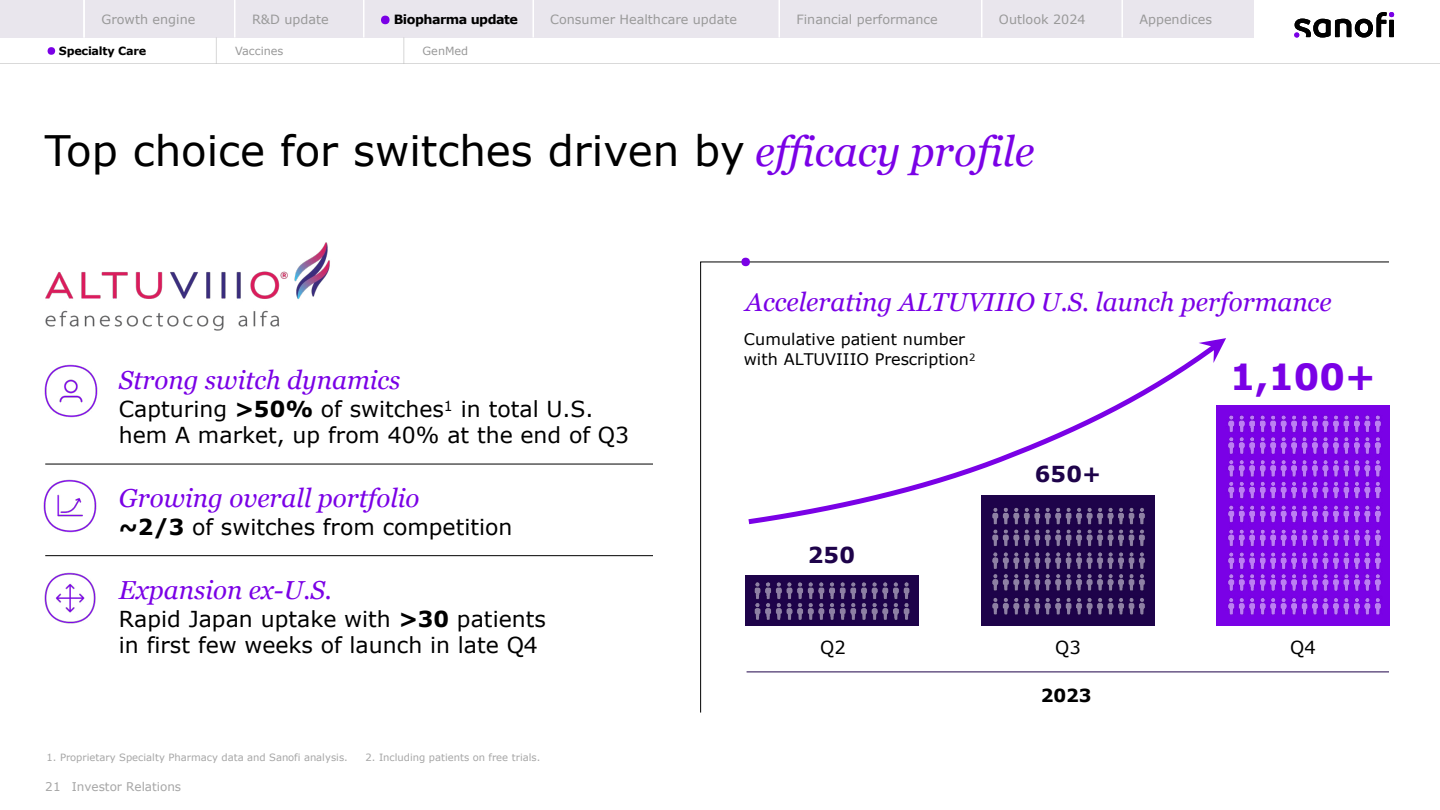
<style>
.page{position:relative;width:1440px;height:810px;background:#fff}
.page>*{position:absolute;margin:0;border:0;box-sizing:border-box;transform-origin:0 0}
.t1{font:42px "Verdana";color:#000}
.t2{font:700 36px "Verdana";color:#7a01e6}
.t3{font:italic 26.03px "Georgia";color:#7a01e6}
.t4{font:21.98px/26px "Verdana";color:#000}
.t5{font:700 21.98px "Verdana";letter-spacing:.005em;color:#1e034a}
.t6{font:18px "Verdana";color:#000}
.t7{font:700 18px "Verdana";color:#000}
.t8{font:15.98px/19.6px "Verdana";color:#000}
.t9{font:12.75px "Verdana";color:#999}
.t10{font:700 12.75px "Verdana";letter-spacing:-.04em;color:#000}
.t11{font:12px "Verdana";color:#a6a6a6}
.t12{font:11.25px "Verdana";color:#999}
.t13{font:700 11.25px "Verdana";letter-spacing:-.02em;color:#000}
.t14{font:9.98px "Verdana";color:#a6a6a6}
.s1{font-family:"Georgia";font-style:italic;color:#7a01e6}
.s2{font-weight:700}
</style>
<div class="page">
<img style="left:45px;top:242px;width:285px;height:89px">
<hr style="left:45px;top:464px;width:608px;height:1px;background:#000">
<hr style="left:45px;top:555px;width:608px;height:1px;background:#000">
<img style="left:44px;top:364px;width:54px;height:54px">
<img style="left:43px;top:479px;width:54px;height:54px">
<img style="left:44px;top:572px;width:52px;height:52px">
<svg style="left:700px;top:261px;width:689px;height:452px"></svg>
<div style="left:741px;top:258px;width:9px;height:8px;background:#7a01e6;border-radius:50%"></div>
<svg style="left:748px;top:338px;width:478px;height:50px"></svg>
<img style="left:729px;top:388px;width:661px;height:262px">
<div style="left:0;top:0;width:1254px;height:38px;background:#e9e6ed"></div>
<div style="left:381px;top:16px;width:9px;height:8px;background:#7a00e6;border-radius:50%"></div>
<hr style="left:83px;top:0;width:2px;height:38px;background:#fff">
<hr style="left:234px;top:0;width:2px;height:38px;background:#fff">
<hr style="left:363px;top:0;width:1px;height:38px;background:#fff">
<hr style="left:778px;top:0;width:2px;height:38px;background:#fff">
<hr style="left:532px;top:0;width:2px;height:38px;background:#fff">
<hr style="left:981px;top:0;width:1px;height:38px;background:#fff">
<hr style="left:1121px;top:0;width:2px;height:38px;background:#fff">
<hr style="left:0;top:63px;width:1440px;height:1px;background:#999">
<svg style="left:1294px;top:12px;width:100px;height:25px"></svg>
<div style="left:48px;top:47px;width:7px;height:8px;background:#7a00e6;border-radius:50%"></div>
<svg style="left:216px;top:38px;width:1px;height:26px"></svg>
<svg style="left:404px;top:38px;width:1px;height:26px"></svg>
<p class="t9" style="left:102px;top:11px;width:95px">Growth engine</p>
<p class="t9" style="left:252px;top:11px;width:78px">R&amp;D update</p>
<p class="t10" style="left:394px;top:11px;width:126px">Biopharma update</p>
<p class="t9" style="left:550px;top:11px;width:188px">Consumer Healthcare update</p>
<p class="t9" style="left:796px;top:11px;width:143px">Financial performance</p>
<p class="t9" style="left:999px;top:11px;width:88px">Outlook 2024</p>
<p class="t9" style="left:1139px;top:11px;width:74px">Appendices</p>
<p class="t13" style="left:59px;top:43px;width:89px">Specialty Care</p>
<p class="t12" style="left:235px;top:44px;width:50px">Vaccines</p>
<p class="t12" style="left:423px;top:44px;width:47px">GenMed</p>
<h1 class="t1" style="left:45px;top:122px;width:991px">Top choice for switches driven by <span class="s1">efficacy profile</span></h1>
<p class="t3" style="left:746px;top:283px;width:588px">Accelerating ALTUVIIIO U.S. launch performance</p>
<p class="t8" style="left:744px;top:329px;width:233px">Cumulative patient number with ALTUVIIIO Prescription<sup>2</sup></p>
<p class="t3" style="left:119px;top:361px;width:283px">Strong switch dynamics</p>
<h2 class="t2" style="left:1230px;top:351px;width:148px">1,100+</h2>
<p class="t4" style="left:119px;top:396px;width:512px">Capturing <span class="s2">&gt;50%</span> of switches<sup>1</sup> in total U.S. hem A market, up from 40% at the end of Q3</p>
<p class="t3" style="left:119px;top:479px;width:302px">Growing overall portfolio</p>
<p class="t4" style="left:119px;top:514px;width:395px"><span class="s2">~2/3</span> of switches from competition</p>
<p class="t3" style="left:119px;top:571px;width:215px">Expansion ex-U.S.</p>
<p class="t4" style="left:119px;top:606px;width:428px">Rapid Japan uptake with <span class="s2">&gt;30</span> patients in first few weeks of launch in late Q4</p>
<p class="t5" style="left:1035px;top:458px;width:68px">650+</p>
<p class="t5" style="left:808px;top:539px;width:49px">250</p>
<p class="t6" style="left:820px;top:635px;width:27px">Q2</p>
<p class="t6" style="left:1055px;top:635px;width:27px">Q3</p>
<p class="t6" style="left:1290px;top:635px;width:27px">Q4</p>
<p class="t7" style="left:1041px;top:682px;width:53px">2023</p>
<p class="t14" style="left:47px;top:751px;width:303px">1. Proprietary Specialty Pharmacy data and Sanofi analysis.</p>
<p class="t14" style="left:366px;top:751px;width:176px">2. Including patients on free trials.</p>
<p class="t11" style="left:45px;top:778px;width:17px">21</p>
<p class="t11" style="left:72px;top:778px;width:111px">Investor Relations</p>
</div>
